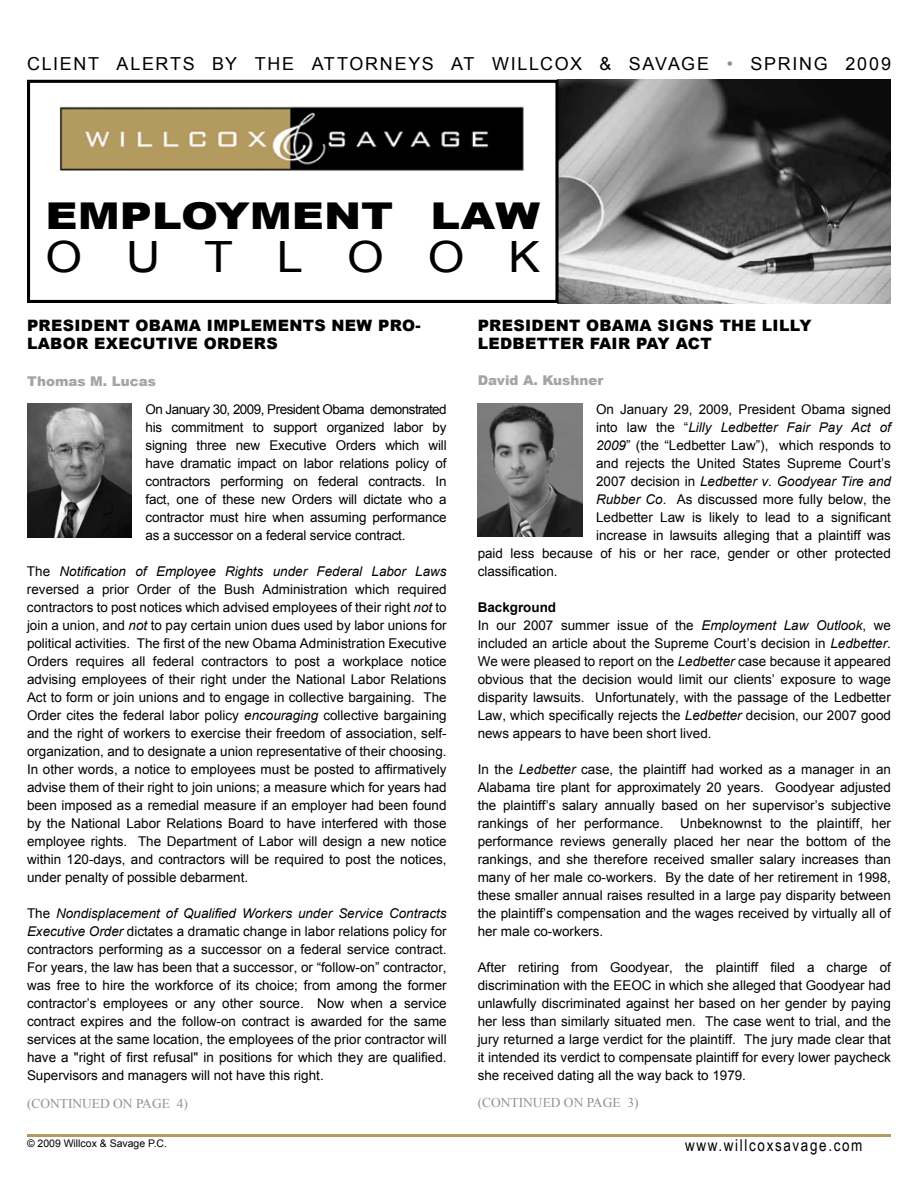
<style>
.page{position:relative;width:918px;height:1188px;background:#fff}
.page>*{position:absolute;margin:0;border:0;box-sizing:border-box;transform-origin:0 0}
.t1{font:43.05px "Arial";letter-spacing:.925em;color:#000;scale:1.1 1}
.t2{font:900 36.9px "Arial";color:#000;scale:1.21 1}
.t3{font:18px "Arial";letter-spacing:.095em;color:#000}
.t4{font:16.5px "Arial Narrow";letter-spacing:.1em;color:#000}
.t5{font:900 15.75px "Arial";letter-spacing:.02em;color:#000}
.t6{font:13.5px/18px "Arial";color:#000;text-align:justify}
.t7{font:italic 13.5px "Arial";color:#000}
.t8{font:13.5px "Times New Roman";color:#8e9092}
.t9{font:900 13.5px "Arial";color:#a2a4a7}
.t10{font:10.5px "Arial";color:#000}
.s1{color:#8e9092}
.s2{font-style:italic}
.s3{font-style:normal}
.s4{font-weight:700}
</style>
<div class="page">
<img style="left:559px;top:80px;width:332px;height:223px">
<hr style="left:27px;top:1134px;width:864px;height:3px;background:#b59a5f">
<div style="left:27px;top:80px;width:532px;height:223px;border:3px solid #000"></div>
<img style="left:59px;top:106px;width:465px;height:65px">
<img style="left:27px;top:404px;width:105px;height:133px">
<img style="left:478px;top:404px;width:105px;height:133px">
<h3 class="t3" style="left:27px;top:52px;width:764px">CLIENT ALERTS BY THE ATTORNEYS AT WILLCOX &amp; SAVAGE <span class="s1">•</span> Spring</h3>
<h3 class="t3" style="left:845px;top:52px;width:47px">2009</h3>
<h2 class="t2" style="left:46px;top:189px;width:410px">EMPLOYMENT LAW</h2>
<h1 class="t1" style="left:46px;top:229px;width:451px">OUTLOOK</h1>
<p class="t5" style="left:27px;top:314px;width:79px">PRESIDENT</p>
<p class="t5" style="left:136px;top:314px;width:40px">OBAMA</p>
<p class="t5" style="left:207px;top:314px;width:13px">IMPLEMENT</p>
<p class="t5" style="left:314px;top:314px;width:45px">S NEW</p>
<p class="t5" style="left:378px;top:314px;width:44px">PRO-</p>
<p class="t5" style="left:27px;top:332px;width:252px">LABO R EXECUTIVE ORDERS</p>
<p class="t9" style="left:27px;top:371px;width:130px">THOMAS M. LUCAS</p>
<p class="t6" style="left:145px;top:400px;width:303px">On January 30, 2009, President Obama demonstrated his commitment to support organized labor by signing three new Executive Orders which will have dramatic impact on labor relations policy of contractors performing on federal contracts. In fact, one of these new Orders will dictate who a contractor must hire when assuming performance as a successor on a federal service contract.</p>
<p class="t6" style="left:27px;top:562px;width:421px">The <span class="s2">Notification of Employee Rights under Federal Labor Laws </span>reversed a prior Order of the Bush Administration which required contractors to post notices which advised employees of their right <span class="s2">not</span> to join a union, and <span class="s2">not</span> to pay certain union dues used by labor unions for political activities. The first of the new Obama Administration Executive Orders requires all federal contractors to post a workplace notice advising employees of their right under the National Labor Relations Act to form or join unions and to engage in collective bargaining. The Order cites the federal labor policy <span class="s2">encouraging</span> collective bargaining and the right of workers to exercise their freedom of association, self&shy;organization, and to designate a union representative of their choosing.<br>In other words, a notice to employees must be posted to affirmatively advise them of their right to join unions; a measure which for years had been imposed as a remedial measure if an employer had been found by the National Labor Relations Board to have interfered with those employee rights. The Department of Labor will design a new notice within 120-days, and contractors will be required to post the notices, under penalty of possible debarment.</p>
<p class="t6" style="left:27px;top:904px;width:421px">The <span class="s2">Nondisplacement of Qualified Workers under Service Contracts Executive Order</span> dictates a dramatic change in labor relations policy for contractors performing as a successor on a federal service contract.<br>For years, the law has been that a successor, or “follow-on” contractor, was free to hire the workforce of its choice; from among the former contractor’s employees or any other source. Now when a service contract expires and the follow-on contract is awarded for the same services at the same location, the employees of the prior contractor will have a "right of first refusal" in positions for which they are qualified.<br>Supervisors and managers will not have this right.</p>
<p class="t5" style="left:478px;top:314px;width:79px">PRESIDENT</p>
<p class="t5" style="left:586px;top:314px;width:40px">OBAMA</p>
<p class="t5" style="left:658px;top:314px;width:133px">SIGNS THE LILLY</p>
<p class="t5" style="left:478px;top:332px;width:60px">LEDBETTE</p>
<p class="t5" style="left:572px;top:332px;width:137px">R FAIR PAY ACT</p>
<p class="t9" style="left:478px;top:371px;width:128px">DAVID A. KUSHNER</p>
<p class="t6" style="left:596px;top:400px;width:296px">On January 29, 2009, President Obama signed</p>
<p class="t7" style="left:596px;top:419px;width:296px"><span class="s3">into law the “</span>Lilly Ledbetter Fair Pay Act of</p>
<p class="t6" style="left:596px;top:436px;width:296px"><span class="s2">2009</span>” (the “Ledbetter Law”), which responds to</p>
<p class="t6" style="left:596px;top:454px;width:296px">and rejects the United States Supreme Court’s</p>
<p class="t7" style="left:596px;top:473px;width:296px"><span class="s3">2007 decision in</span> Ledbetter v. Goodyear Tire and</p>
<p class="t6" style="left:596px;top:490px;width:296px"><span class="s2">Rubber Co</span>. As discussed more fully below, the</p>
<p class="t6" style="left:596px;top:508px;width:296px">Ledbetter Law is likely to lead to a significant</p>
<p class="t6" style="left:596px;top:526px;width:296px">increase in lawsuits alleging that a plaintiff was</p>
<p class="t6" style="left:478px;top:544px;width:415px">paid less because of his or her race, gender or other protected</p>
<p class="t6" style="left:478px;top:562px;width:81px">classification.</p>
<p class="t6" style="left:478px;top:598px;width:415px;text-align:left"><span class="s4">Background<br></span>In our 2007 summer issue of the <span class="s2">Employment Law Outlook</span>, we included an article about the Supreme Court’s decision in <span class="s2">Ledbetter</span>.<br>We were pleased to report on the <span class="s2">Ledbetter</span> case because it appeared obvious that the decision would limit our clients’ exposure to wage disparity lawsuits. Unfortunately, with the passage of the Ledbetter Law, which specifically rejects the <span class="s2">Ledbetter</span> decision, our 2007 good news appears to have been short lived.</p>
<p class="t6" style="left:478px;top:760px;width:415px">In the <span class="s2">Ledbetter</span> case, the plaintiff had worked as a manager in an Alabama tire plant for approximately 20 years. Goodyear adjusted the plaintiff’s salary annually based on her supervisor’s subjective rankings of her performance. Unbeknownst to the plaintiff, her performance reviews generally placed her near the bottom of the rankings, and she therefore received smaller salary increases than many of her male co-workers. By the date of her retirement in 1998, these smaller annual raises resulted in a large pay disparity between the plaintiff’s compensation and the wages received by virtually all of her male co-workers.</p>
<p class="t6" style="left:478px;top:958px;width:415px">After retiring from Goodyear, the plaintiff filed a charge of discrimination with the EEOC in which she alleged that Goodyear had unlawfully discriminated against her based on her gender by paying her less than similarly situated men. The case went to trial, and the jury returned a large verdict for the plaintiff. The jury made clear that it intended its verdict to compensate plaintiff for every lower paycheck she received dating all the way back to 1979.</p>
<p class="t8" style="left:27px;top:1095px;width:162px">(CONTINUED ON PAGE 4)</p>
<p class="t8" style="left:478px;top:1094px;width:162px">(CONTINUED ON PAGE 3)</p>
<p class="t10" style="left:27px;top:1137px;width:142px">© 2009 Willcox &amp; Savage P.C.</p>
<p class="t4" style="left:685px;top:1133px;width:179px">www.willcoxsavage.com</p>
</div>
